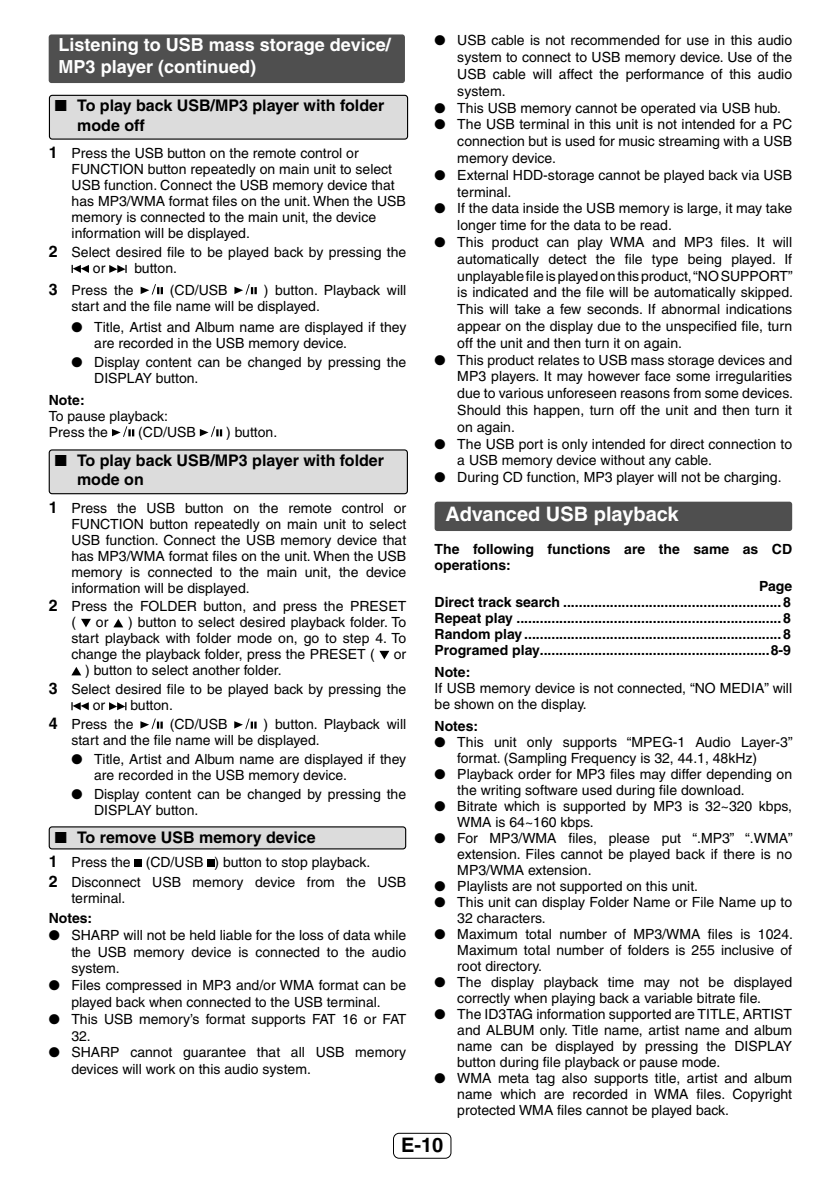
<style>
.page{position:relative;width:840px;height:1191px;background:#fff}
.page>*{position:absolute;margin:0;border:0;box-sizing:border-box;transform-origin:0 0}
.t1{font:700 20px "Helvetica";color:#fff}
.t2{font:700 20px "Helvetica";color:#000}
.t3{font:700 18px/21.6px "Helvetica";color:#fff}
.t4{font:700 16px/19.2px "Helvetica";color:#000}
.t5{font:14px/16px "Helvetica";color:#000}
.t6{font:700 14px/16px "Helvetica";color:#000}
.s1{font-weight:700;font-size:16px}
</style>
<div class="page">
<div style="left:393px;top:1132px;width:58px;height:26px;border:1px solid #000;border-radius:6px"></div>
<div style="left:434px;top:502px;width:357px;height:29px;background:#4f4f4f;border-radius:3px"></div>
<div style="left:49px;top:34px;width:356px;height:49px;background:#4f4f4f;border-radius:3px"></div>
<div style="left:49px;top:95px;width:358px;height:44px;background:#dcdcdc;border-radius:3px"></div>
<div style="left:49px;top:95px;width:359px;height:45px;border:1px solid #000;border-radius:3px"></div>
<svg style="left:71px;top:265px;width:18px;height:8px"></svg>
<svg style="left:109px;top:265px;width:18px;height:8px"></svg>
<svg style="left:140px;top:284px;width:23px;height:11px"></svg>
<svg style="left:234px;top:284px;width:23px;height:11px"></svg>
<svg style="left:112px;top:426px;width:22px;height:11px"></svg>
<svg style="left:200px;top:426px;width:22px;height:11px"></svg>
<div style="left:49px;top:450px;width:358px;height:44px;background:#dcdcdc;border-radius:3px"></div>
<div style="left:49px;top:449px;width:359px;height:45px;border:1px solid #000;border-radius:3px"></div>
<svg style="left:81px;top:619px;width:10px;height:8px"></svg>
<svg style="left:113px;top:619px;width:10px;height:8px"></svg>
<svg style="left:379px;top:651px;width:10px;height:8px"></svg>
<svg style="left:71px;top:667px;width:10px;height:8px"></svg>
<svg style="left:71px;top:702px;width:18px;height:8px"></svg>
<svg style="left:109px;top:702px;width:17px;height:8px"></svg>
<svg style="left:140px;top:718px;width:23px;height:11px"></svg>
<svg style="left:234px;top:718px;width:22px;height:11px"></svg>
<div style="left:49px;top:827px;width:356px;height:22px;background:#dcdcdc;border-radius:3px"></div>
<div style="left:49px;top:826px;width:357px;height:23px;border:1px solid #000;border-radius:3px"></div>
<div style="left:134px;top:859px;width:8px;height:8px;background:#000"></div>
<div style="left:207px;top:859px;width:7px;height:8px;background:#000"></div>
<p class="t3" style="left:59px;top:36px;width:333px">Listening to USB mass storage device/<br>MP3 player (continued)</p>
<p class="t5" style="left:457px;top:33px;width:337px;line-height:16.8px">USB cable is not recommended for use in this audio system to connect to USB memory device. Use of the USB cable will affect the performance of this audio system.<br>This USB memory cannot be operated via USB hub.<br>The USB terminal in this unit is not intended for a PC connection but is used for music streaming with a USB memory device.<br>External HDD-storage cannot be played back via USB terminal.<br>If the data inside the USB memory is large, it may take longer time for the data to be read.<br>This product can play WMA and MP3 files. It will automatically detect the file type being played. If unplayable file is played on this product, “NO SUPPORT” is indicated and the file will be automatically skipped.<br>This will take a few seconds. If abnormal indications appear on the display due to the unspecified file, turn off the unit and then turn it on again.<br>This product relates to USB mass storage devices and MP3 players. It may however face some irregularities due to various unforeseen reasons from some devices.<br>Should this happen, turn off the unit and then turn it on again.<br>The USB port is only intended for direct connection to a USB memory device without any cable.<br>During CD function, MP3 player will not be charging.</p>
<p class="t4" style="left:77px;top:98px;width:308px">To play back USB/MP3 player with folder mode off</p>
<p class="t5" style="left:71px;top:146px;width:335px;text-indent:-23px"><span class="s1">1</span> Press the USB button on the remote control or FUNCTION button repeatedly on main unit to select USB function. Connect the USB memory device that has MP3/WMA format files on the unit. When the USB memory is connected to the main unit, the device information will be displayed.</p>
<p class="t5" style="left:93px;top:245px;width:315px;text-indent:-44px"><span class="s1">2</span> Select desired file to be played back by pressing the or</p>
<p class="t5" style="left:134px;top:261px;width:44px">button.</p>
<p class="t5" style="left:49px;top:283px;width:86px"><span class="s1">3</span> Press the</p>
<p class="t5" style="left:170px;top:283px;width:59px">(CD/USB</p>
<p class="t5" style="left:71px;top:283px;width:336px;text-indent:192px">) button. Playback will start and the file name will be displayed.</p>
<p class="t5" style="left:94px;top:321px;width:313px">Title, Artist and Album name are displayed if they are recorded in the USB memory device.</p>
<p class="t5" style="left:94px;top:355px;width:313px">Display content can be changed by pressing the<br>DISPLAY button.</p>
<p class="t6" style="left:49px;top:393px;width:37px">Note:</p>
<p class="t5" style="left:49px;top:409px;width:121px">To pause playback:<br>Press the</p>
<p class="t5" style="left:138px;top:425px;width:59px">(CD/USB</p>
<p class="t5" style="left:226px;top:425px;width:53px">) button.</p>
<p class="t4" style="left:77px;top:452px;width:308px">To play back USB/MP3 player with folder mode on</p>
<p class="t5" style="left:71px;top:501px;width:336px;text-align:justify;text-indent:-23px"><span class="s1">1</span> Press the USB button on the remote control or FUNCTION button repeatedly on main unit to select USB function. Connect the USB memory device that has MP3/WMA format files on the unit. When the USB memory is connected to the main unit, the device information will be displayed.</p>
<p class="t5" style="left:71px;top:600px;width:336px;text-indent:-23px"><span class="s1">2</span> Press the FOLDER button, and press the PRESET (</p>
<h1 class="t1" style="left:445px;top:506px;width:235px">Advanced USB playback</h1>
<p class="t6" style="left:434px;top:542px;width:359px">The following functions are the same as CD operations:</p>
<p class="t6" style="left:434px;top:580px;width:359px;text-align:justify;text-indent:324px">Page Direct track search ........................................................8<br>Repeat play ....................................................................8<br>Random play ..................................................................8<br>Programed play...........................................................8-9</p>
<p class="t6" style="left:434px;top:665px;width:37px">Note:</p>
<p class="t5" style="left:434px;top:681px;width:359px">If USB memory device is not connected, “NO MEDIA” will be shown on the display.</p>
<p class="t6" style="left:434px;top:719px;width:45px">Notes:</p>
<p class="t5" style="left:457px;top:735px;width:337px">This unit only supports “MPEG-1 Audio Layer-3” format. (Sampling Frequency is 32, 44.1, 48kHz)<br>Playback order for MP3 files may differ depending on the writing software used during file download.<br>Bitrate which is supported by MP3 is 32~320 kbps, WMA is 64~160 kbps.<br>For MP3/WMA files, please put “.MP3” “.WMA” extension. Files cannot be played back if there is no MP3/WMA extension.<br>Playlists are not supported on this unit.<br>This unit can display Folder Name or File Name up to 32 characters.<br>Maximum total number of MP3/WMA files is 1024.<br>Maximum total number of folders is 255 inclusive of root directory.<br>The display playback time may not be displayed correctly when playing back a variable bitrate file.<br>The ID3TAG information supported are TITLE, ARTIST and ALBUM only. Title name, artist name and album name can be displayed by pressing the DISPLAY button during file playback or pause mode.<br>WMA meta tag also supports title, artist and album name which are recorded in WMA files. Copyright protected WMA files cannot be played back.</p>
<p class="t5" style="left:71px;top:616px;width:336px;text-align:justify;text-indent:57px">) button to select desired playback folder. To start playback with folder mode on, go to step 4. To change the playback folder, press the PRESET (</p>
<p class="t5" style="left:96px;top:616px;width:14px">or</p>
<p class="t5" style="left:393px;top:648px;width:14px">or</p>
<p class="t5" style="left:49px;top:662px;width:359px;line-height:18.8px;text-indent:36px">) button to select another folder.<br><span class="s1">3</span> Select desired file to be played back by pressing the</p>
<p class="t5" style="left:93px;top:698px;width:14px">or</p>
<p class="t5" style="left:49px;top:697px;width:126px;line-height:18.8px;text-indent:82px">button.<br><span class="s1">4</span> Press the</p>
<p class="t5" style="left:170px;top:717px;width:59px">(CD/USB</p>
<p class="t5" style="left:71px;top:717px;width:336px;text-indent:192px">) button. Playback will start and the file name will be displayed.</p>
<p class="t5" style="left:94px;top:752px;width:313px">Title, Artist and Album name are displayed if they are recorded in the USB memory device.</p>
<p class="t5" style="left:94px;top:787px;width:313px">Display content can be changed by pressing the<br>DISPLAY button.</p>
<p class="t4" style="left:77px;top:829px;width:240px">To remove USB memory device</p>
<p class="t5" style="left:49px;top:853px;width:359px;line-height:19.6px"><span class="s1">1</span> Press the (CD/USB ) button to stop playback.<br><span class="s1">2</span> Disconnect USB memory device from the USB</p>
<p class="t5" style="left:71px;top:892px;width:56px">terminal.</p>
<p class="t6" style="left:49px;top:911px;width:45px">Notes:</p>
<p class="t5" style="left:71px;top:928px;width:336px;line-height:16.8px">SHARP will not be held liable for the loss of data while the USB memory device is connected to the audio system.<br>Files compressed in MP3 and/or WMA format can be played back when connected to the USB terminal.<br>This USB memory’s format supports FAT 16 or FAT 32.<br>SHARP cannot guarantee that all USB memory devices will work on this audio system.</p>
<h1 class="t2" style="left:401px;top:1138px;width:44px">E-10</h1>
</div>
